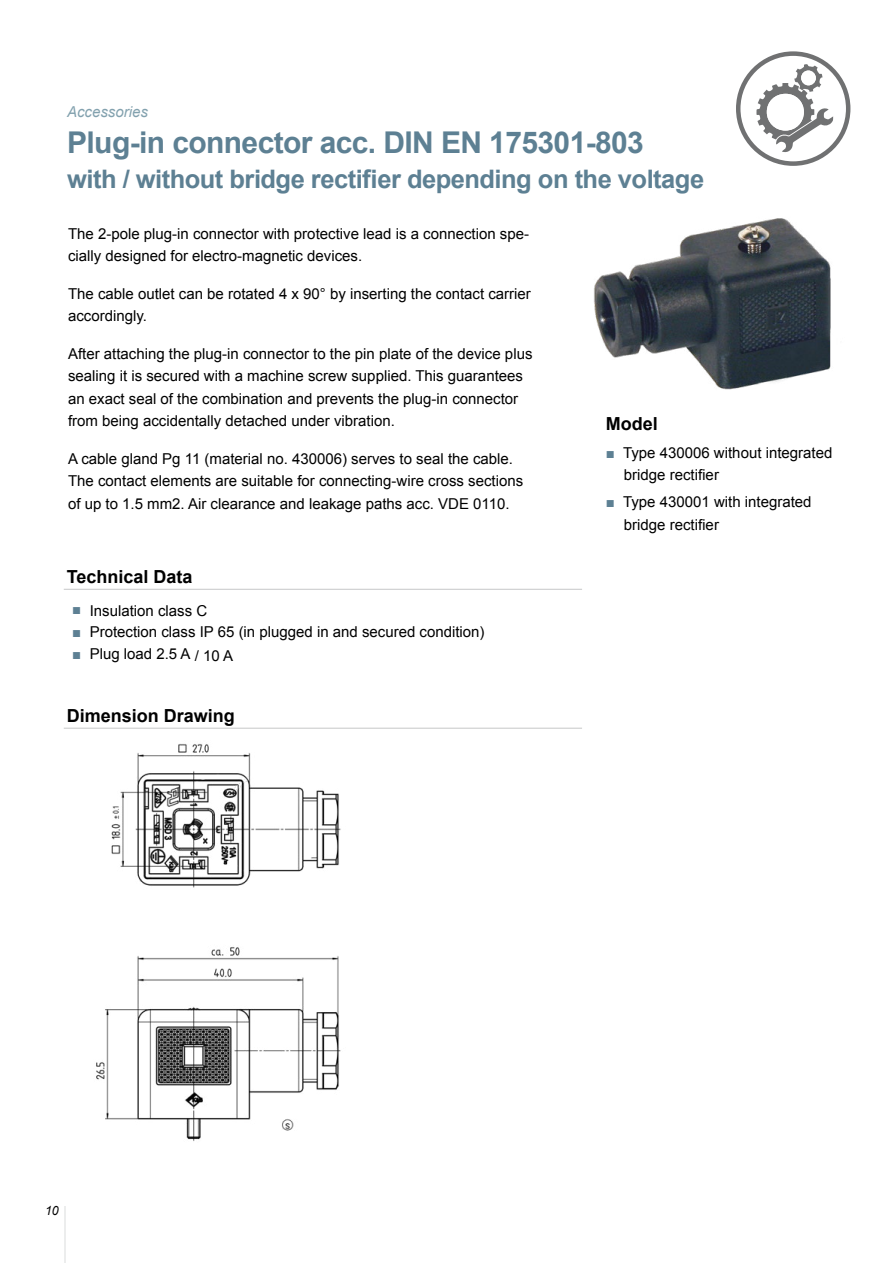
<style>
.page{position:relative;width:893px;height:1263px;background:#fff}
.page>*{position:absolute;margin:0;border:0;box-sizing:border-box;transform-origin:0 0}
.t1{font:700 30px "Arial";letter-spacing:-.02em;color:#5d8093}
.t2{font:700 25.5px "Arial";letter-spacing:-.02em;color:#5d8093}
.t3{font:700 18px "Arial";color:#000}
.t4{font:15px/22.5px "Arial";color:#000}
.t5{font:italic 15px "Arial";color:#82a1ae}
.t6{font:italic 12.75px "Arial";color:#000;scale:.96 1}
.s1{color:#5d8093}
</style>
<div class="page">
<hr style="left:64px;top:1206px;width:1px;height:57px;background:#eceded">
<img style="left:594px;top:218px;width:237px;height:172px">
<hr style="left:64px;top:589px;width:518px;height:1px;background:#c6c7c8">
<img style="left:96px;top:743px;width:245px;height:398px">
<svg style="left:738px;top:54px;width:110px;height:110px"></svg>
<svg style="left:756px;top:64px;width:77px;height:89px"></svg>
<div style="left:767px;top:94px;width:37px;height:37px;background:#fff;border-radius:50%"></div>
<div style="left:801px;top:71px;width:15px;height:14px;background:#fff;border-radius:50%"></div>
<div style="left:736px;top:51px;width:114px;height:115px;border:4px solid #707172;border-radius:50%"></div>
<hr style="left:64px;top:728px;width:518px;height:1px;background:#c6c7c8">
<p class="t5" style="left:67px;top:102px;width:82px">Accessories</p>
<h1 class="t1" style="left:67px;top:123px;width:578px">Plug-in connector acc. DIN EN 175301-803</h1>
<h2 class="t2" style="left:67px;top:162px;width:638px">with / without bridge rectifier depending on the voltage</h2>
<p class="t4" style="left:68px;top:222px;width:463px">The 2-pole plug-in connector with protective lead is a connection spe&shy;cially designed for electro-magnetic devices.</p>
<p class="t4" style="left:68px;top:282px;width:464px">The cable outlet can be rotated 4 x 90° by inserting the contact carrier accordingly.</p>
<p class="t4" style="left:68px;top:342px;width:466px">After attaching the plug-in connector to the pin plate of the device plus sealing it is secured with a machine screw supplied. This guarantees an exact seal of the combination and prevents the plug-in connector from being accidentally detached under vibration.</p>
<p class="t4" style="left:68px;top:447px;width:457px">A cable gland Pg 11 (material no. 430006) serves to seal the cable.<br>The contact elements are suitable for connecting-wire cross sections of up to 1.5 mm2. Air clearance and leakage paths acc. VDE 0110.</p>
<p class="t3" style="left:67px;top:565px;width:127px">Technical Data</p>
<p class="t4" style="left:72px;top:599px;width:136px"><span class="s1">■</span> Insulation class C</p>
<p class="t4" style="left:72px;top:620px;width:414px"><span class="s1">■</span> Protection class IP 65 (in plugged in and secured condition)</p>
<p class="t4" style="left:72px;top:643px;width:162px"><span class="s1">■</span> Plug load 2.5 A / 10 A</p>
<p class="t3" style="left:67px;top:704px;width:170px">Dimension Drawing</p>
<p class="t3" style="left:606px;top:412px;width:54px">Model</p>
<p class="t4" style="left:624px;top:441px;width:210px;text-indent:-18px"><span class="s1">■</span> Type 430006 without integrated bridge rectifier</p>
<p class="t4" style="left:624px;top:491px;width:189px;text-indent:-18px"><span class="s1">■</span> Type 430001 with integrated bridge rectifier</p>
<p class="t6" style="left:45px;top:1203px;width:16px">10</p>
</div>
